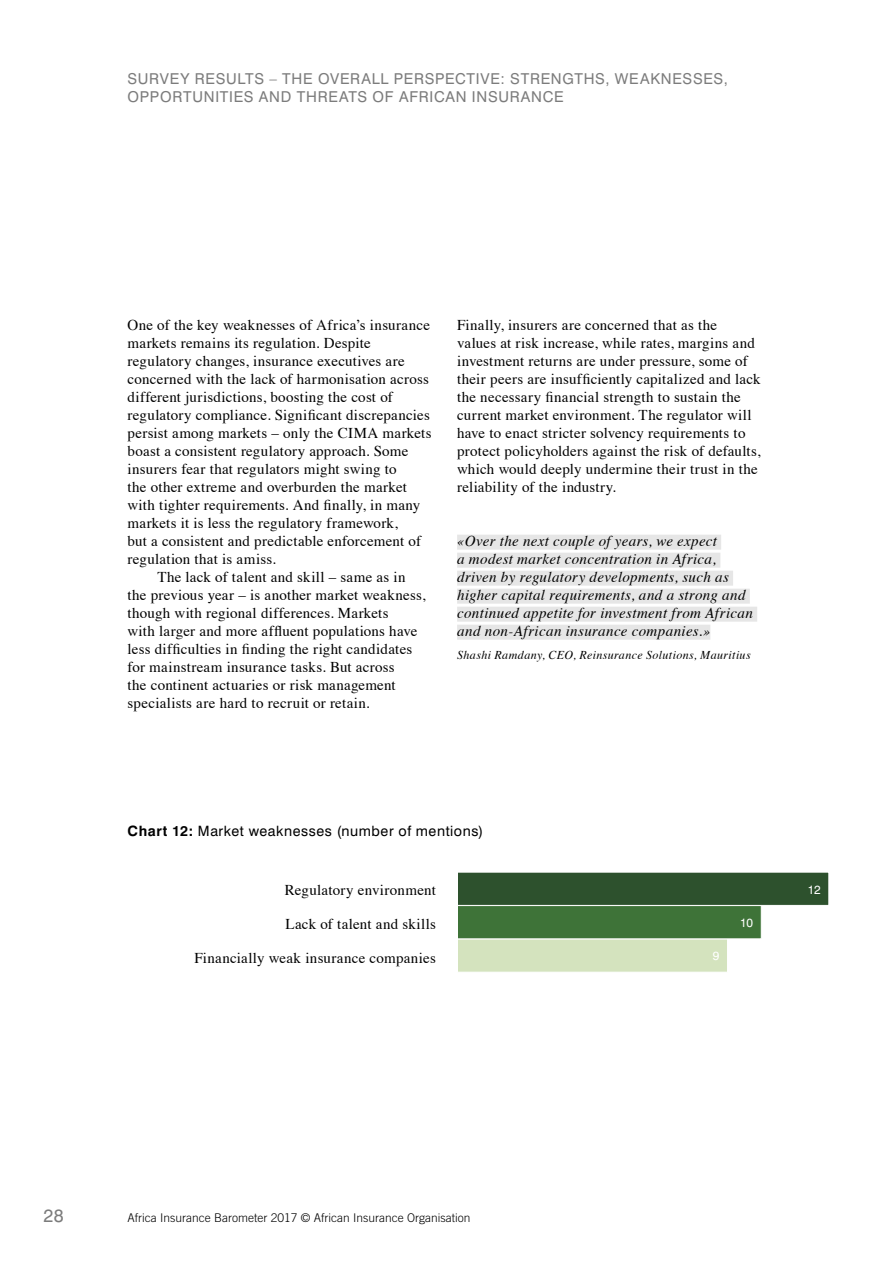
<style>
.page{position:relative;width:893px;height:1263px;background:#fff}
.page>*{position:absolute;margin:0;border:0;box-sizing:border-box;transform-origin:0 0}
.t1{font:18px "Swiss 721 BT";color:#7c7c7c}
.t2{font:15px/18px "Times";letter-spacing:.015em;color:#000}
.t3{font:italic 15px/18px "Times";letter-spacing:.02em;color:#000}
.t4{font:15px/18px "Swiss 721 BT";letter-spacing:.05em;color:#7c7c7c}
.t5{font:14.25px "Swiss 721 BT";letter-spacing:.04em;color:#000}
.t6{font:300 12px "Trade Gothic";color:#000}
.t7{font:italic 12px "Times";letter-spacing:.035em;color:#000}
.t8{font:12px "Swiss 721 BT";color:#fff}
.s1{font-weight:700}
</style>
<div class="page">
<div style="left:457px;top:535px;width:264px;height:15px;background:#e6e6e6"></div>
<div style="left:457px;top:553px;width:263px;height:15px;background:#e6e6e6"></div>
<div style="left:457px;top:571px;width:276px;height:15px;background:#e6e6e6"></div>
<div style="left:457px;top:589px;width:293px;height:15px;background:#e6e6e6"></div>
<div style="left:457px;top:607px;width:300px;height:15px;background:#e6e6e6"></div>
<div style="left:457px;top:625px;width:253px;height:15px;background:#e6e6e6"></div>
<div style="left:457px;top:938px;width:271px;height:34px;background:#d4e3be;border:1px solid #fff"></div>
<div style="left:457px;top:905px;width:305px;height:34px;background:#3e7338;border:1px solid #fff"></div>
<div style="left:457px;top:872px;width:372px;height:34px;background:#2d512d;border:1px solid #fff"></div>
<p class="t4" style="left:128px;top:69px;width:602px">SURVEY RESULTS – THE OVERALL PERSPECTIVE: STRENGTHS, WEAKNESSES,<br>OPPORTUNITIES AND THREATS OF AFRICAN INSURANCE</p>
<p class="t2" style="left:128px;top:315px;width:304px">One of the key weaknesses of Africa’s insurance</p>
<p class="t2" style="left:128px;top:333px;width:245px">markets remains its regulation. Despite</p>
<p class="t2" style="left:128px;top:351px;width:279px">regulatory changes, insurance executives are</p>
<p class="t2" style="left:128px;top:369px;width:303px">concerned with the lack of harmonisation across</p>
<p class="t2" style="left:128px;top:387px;width:267px">different jurisdictions, boosting the cost of</p>
<p class="t2" style="left:128px;top:405px;width:304px">regulatory compliance. Significant discrepancies</p>
<p class="t2" style="left:128px;top:423px;width:306px">persist among markets – only the CIMA markets</p>
<p class="t2" style="left:128px;top:441px;width:282px">boast a consistent regulatory approach. Some</p>
<p class="t2" style="left:128px;top:459px;width:271px">insurers fear that regulators might swing to</p>
<p class="t2" style="left:128px;top:477px;width:281px">the other extreme and overburden the market</p>
<p class="t2" style="left:128px;top:495px;width:294px">with tighter requirements. And finally, in many</p>
<p class="t2" style="left:128px;top:513px;width:272px">markets it is less the regulatory framework,</p>
<p class="t2" style="left:128px;top:531px;width:295px">but a consistent and predictable enforcement of</p>
<p class="t2" style="left:128px;top:549px;width:150px">regulation that is amiss.</p>
<p class="t2" style="left:157px;top:567px;width:250px">The lack of talent and skill – same as in</p>
<p class="t2" style="left:128px;top:585px;width:299px">the previous year – is another market weakness,</p>
<p class="t2" style="left:128px;top:603px;width:263px">though with regional differences. Markets</p>
<p class="t2" style="left:128px;top:621px;width:291px">with larger and more affluent populations have</p>
<p class="t2" style="left:128px;top:639px;width:286px">less difficulties in finding the right candidates</p>
<p class="t2" style="left:128px;top:657px;width:269px">for mainstream insurance tasks. But across</p>
<p class="t2" style="left:128px;top:675px;width:270px">the continent actuaries or risk management</p>
<p class="t2" style="left:128px;top:693px;width:244px">specialists are hard to recruit or retain.</p>
<p class="t2" style="left:457px;top:315px;width:305px">Finally, insurers are concerned that as the<br>values at risk increase, while rates, margins and investment returns are under pressure, some of their peers are insufficiently capitalized and lack the necessary financial strength to sustain the current market environment. The regulator will have to enact stricter solvency requirements to protect policyholders against the risk of defaults, which would deeply undermine their trust in the reliability of the industry.</p>
<p class="t3" style="left:457px;top:531px;width:297px">«Over the next couple of years, we expect<br>a modest market concentration in Africa, driven by regulatory developments, such as higher capital requirements, and a strong and continued appetite for investment from African and non-African insurance companies.»</p>
<p class="t7" style="left:457px;top:645px;width:295px">Shashi Ramdany, CEO, Reinsurance Solutions, Mauritius</p>
<p class="t5" style="left:128px;top:823px;width:357px"><span class="s1">Chart 12:</span> Market weaknesses (number of mentions)</p>
<p class="t2" style="left:285px;top:879px;width:153px">Regulatory environment</p>
<p class="t2" style="left:285px;top:914px;width:152px">Lack of talent and skills</p>
<p class="t2" style="left:194px;top:948px;width:243px">Financially weak insurance companies</p>
<p class="t8" style="left:713px;top:948px;width:8px">9</p>
<p class="t8" style="left:740px;top:915px;width:14px">10</p>
<p class="t8" style="left:808px;top:882px;width:14px">12</p>
<p class="t1" style="left:43px;top:1204px;width:22px">28</p>
<p class="t6" style="left:128px;top:1210px;width:344px">Africa Insurance Barometer 2017 © African Insurance Organisation</p>
</div>
